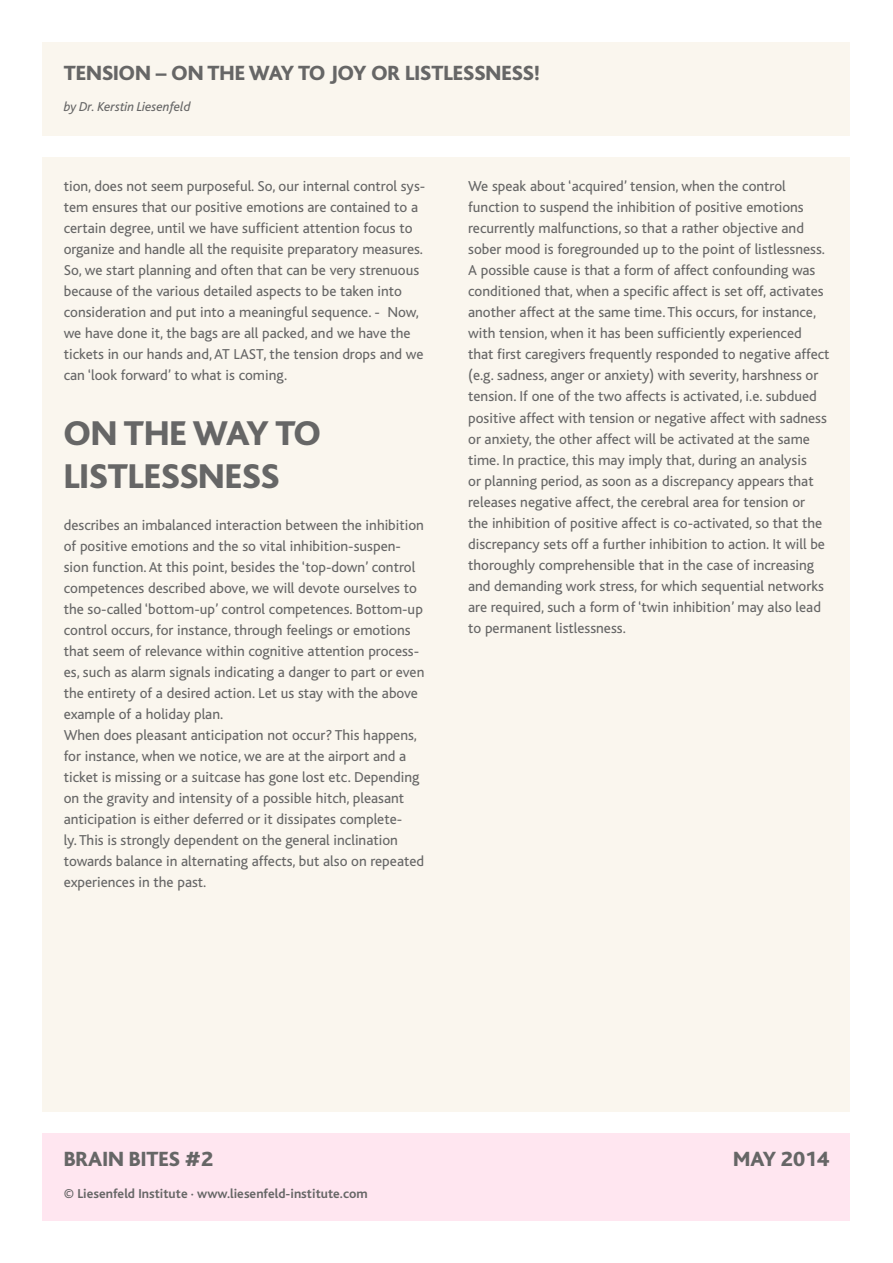
<style>
.page{position:relative;width:893px;height:1263px;background:#fff}
.page>*{position:absolute;margin:0;border:0;box-sizing:border-box;transform-origin:0 0}
.t1{font:800 36px/43.2px "Bliss";color:#666}
.t2{font:800 21.6px "Bliss";color:#666}
.t3{font:15px/21px "Bliss";color:#666}
.t4{font:700 13.5px "Bliss";color:#666}
.t5{font:italic 13.5px "Bliss";color:#666}
</style>
<div class="page">
<div style="left:43px;top:43px;width:807px;height:93px;background:#faf6ee"></div>
<div style="left:43px;top:1133px;width:807px;height:87px;background:#ffe6f0"></div>
<div style="left:43px;top:157px;width:807px;height:954px;background:#faf6ee"></div>
<p class="t2" style="left:64px;top:62px;width:477px">TENSION – ON THE WAY TO JOY OR LISTLESSNESS!</p>
<p class="t5" style="left:64px;top:99px;width:128px">by Dr. Kerstin Liesenfeld</p>
<p class="t3" style="left:64px;top:176px;width:363px">tion, does not seem purposeful. So, our internal control sys&shy;tem ensures that our positive emotions are contained to a certain degree, until we have sufficient attention focus to organize and handle all the requisite preparatory measures.<br>So, we start planning and often that can be very strenuous because of the various detailed aspects to be taken into consideration and put into a meaningful sequence. - Now, we have done it, the bags are all packed, and we have the tickets in our hands and, AT LAST, the tension drops and we can ‘look forward’ to what is coming.</p>
<p class="t1" style="left:64px;top:412px;width:259px">ON THE WAY TO<br>LISTLESSNESS</p>
<p class="t3" style="left:64px;top:515px;width:362px">describes an imbalanced interaction between the inhibition of positive emotions and the so vital inhibition-suspen&shy;sion function. At this point, besides the ‘top-down’ control competences described above, we will devote ourselves to the so-called ‘bottom-up’ control competences. Bottom-up control occurs, for instance, through feelings or emotions that seem of relevance within cognitive attention process&shy;es, such as alarm signals indicating a danger to part or even the entirety of a desired action. Let us stay with the above example of a holiday plan.</p>
<p class="t3" style="left:64px;top:725px;width:362px">When does pleasant anticipation not occur? This happens, for instance, when we notice, we are at the airport and a ticket is missing or a suitcase has gone lost etc. Depending on the gravity and intensity of a possible hitch, pleasant anticipation is either deferred or it dissipates complete-<br>ly. This is strongly dependent on the general inclination towards balance in alternating affects, but also on repeated experiences in the past.</p>
<p class="t3" style="left:468px;top:176px;width:363px">We speak about ‘acquired’ tension, when the control function to suspend the inhibition of positive emotions recurrently malfunctions, so that a rather objective and sober mood is foregrounded up to the point of listlessness.<br>A possible cause is that a form of affect confounding was conditioned that, when a specific affect is set off, activates another affect at the same time. This occurs, for instance, with tension, when it has been sufficiently experienced that first caregivers frequently responded to negative affect (e.g. sadness, anger or anxiety) with severity, harshness or tension. If one of the two affects is activated, i.e. subdued positive affect with tension or negative affect with sadness or anxiety, the other affect will be activated at the same time. In practice, this may imply that, during an analysis<br>or planning period, as soon as a discrepancy appears that releases negative affect, the cerebral area for tension or<br>the inhibition of positive affect is co-activated, so that the discrepancy sets off a further inhibition to action. It will be thoroughly comprehensible that in the case of increasing and demanding work stress, for which sequential networks are required, such a form of ‘twin inhibition’ may also lead to permanent listlessness.</p>
<p class="t2" style="left:64px;top:1147px;width:151px">BRAIN BITES #2</p>
<p class="t4" style="left:64px;top:1186px;width:305px">© Liesenfeld Institute · www.liesenfeld-institute.com</p>
<p class="t2" style="left:733px;top:1147px;width:97px">MAY 2014</p>
</div>
